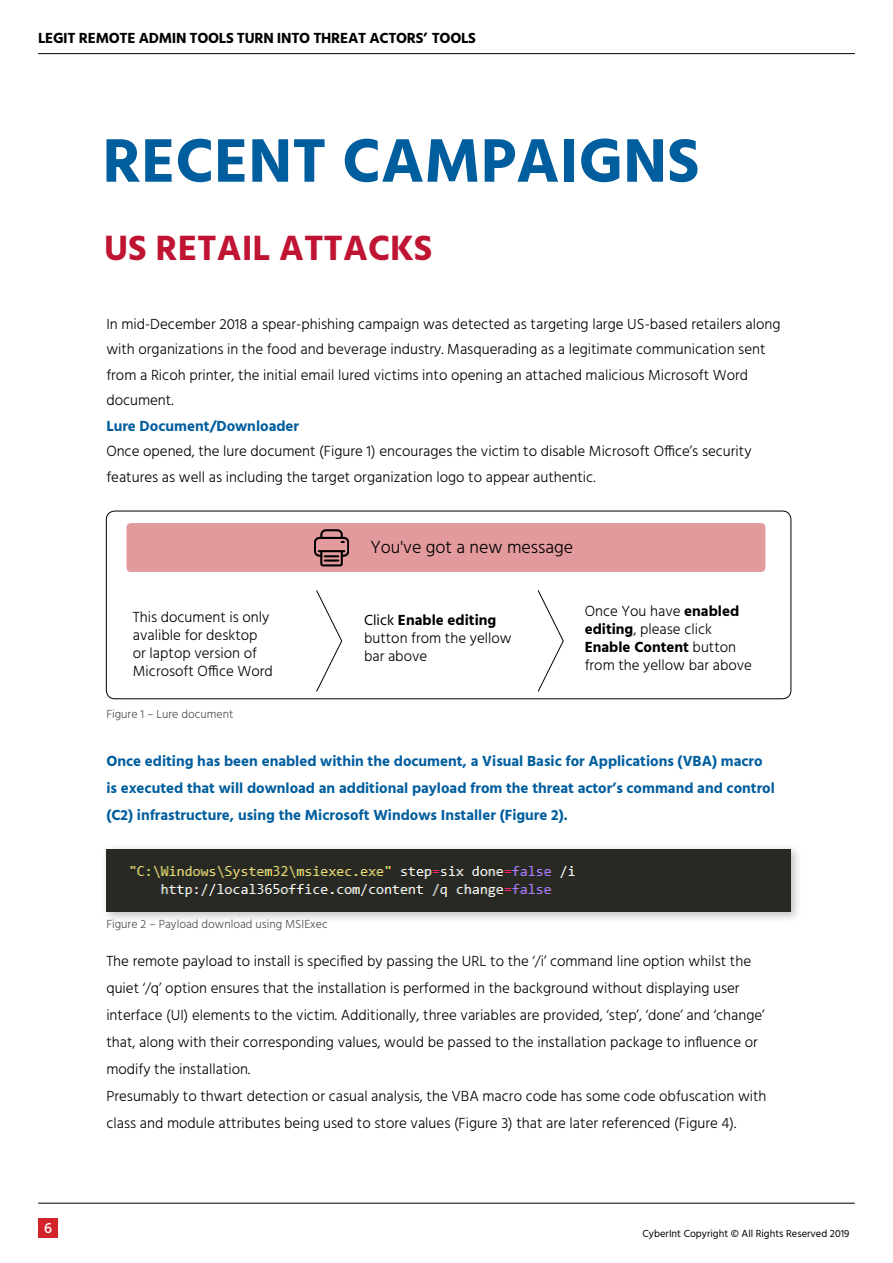
<style>
.page{position:relative;width:893px;height:1263px;background:#fff}
.page>*{position:absolute;margin:0;border:0;box-sizing:border-box;transform-origin:0 0}
.t1{font:700 63px "Hind";color:#005e9e}
.t2{font:700 36px "Hind";color:#c01433}
.t3{font:300 18px "Hind";color:#000}
.t4{font:300 15px/18px "Hind";color:#000}
.t5{font:700 15px/27px "Hind";color:#005e9e}
.t6{font:700 15px "Hind";letter-spacing:-.02em;color:#000}
.t7{font:500 15px "Hind";color:#fff}
.t8{font:300 12px "Hind";color:#4d4d4d}
.t9{font:10.5px "Hind";color:#000}
.s1{font-weight:400}
.s2{font-weight:700}
</style>
<div class="page">
<hr style="left:38px;top:53px;width:817px;height:1px;background:#000">
<hr style="left:38px;top:1203px;width:817px;height:1px;background:#000">
<div style="left:38px;top:1218px;width:20px;height:20px;background:#d2232a"></div>
<div style="left:106px;top:511px;width:685px;height:188px;border:1px solid #000;border-radius:9px"></div>
<div style="left:101px;top:843px;width:702px;height:80px;background:#000;opacity:.25"></div>
<div style="left:106px;top:849px;width:685px;height:62px;background:#282923"></div>
<img style="left:129px;top:866px;width:446px;height:31px">
<div style="left:126px;top:523px;width:639px;height:49px;background:#e29a9d;border-radius:4px"></div>
<svg style="left:314px;top:529px;width:35px;height:37px"></svg>
<svg style="left:316px;top:590px;width:27px;height:102px"></svg>
<svg style="left:537px;top:590px;width:27px;height:102px"></svg>
<p class="t6" style="left:38px;top:29px;width:439px">LEGIT REMOTE ADMIN TOOLS TURN INTO THREAT ACTORS’ TOOLS</p>
<h1 class="t1" style="left:102px;top:123px;width:598px">RECENT CAMPAIGNS</h1>
<h2 class="t2" style="left:104px;top:226px;width:330px">US RETAIL ATTACKS</h2>
<p class="t4" style="left:106px;top:312px;width:676px;line-height:25.5px">In mid-December 2018 a spear-phishing campaign was detected as targeting large US-based retailers along with organizations in the food and beverage industry. Masquerading as a legitimate communication sent from a Ricoh printer, the initial email lured victims into opening an attached malicious Microsoft Word document.</p>
<p class="t5" style="left:106px;top:412px;width:194px">Lure Document/Downloader</p>
<p class="t4" style="left:106px;top:439px;width:647px;line-height:25.5px">Once opened, the lure document (Figure 1) encourages the victim to disable Microsoft Office s’ security features as well as including the target organization logo to appear authentic.</p>
<p class="t3" style="left:370px;top:535px;width:204px">You've got a new message</p>
<p class="t4" style="left:133px;top:609px;width:141px">This document is only avalible for desktop or laptop version of<br>Microsoft Office Word</p>
<p class="t4" style="left:364px;top:611px;width:149px"><span class="s1">Click</span> <span class="s2">Enable editing </span>button from the yellow bar above</p>
<p class="t4" style="left:585px;top:602px;width:169px">Once You have <span class="s2">enabled editing</span>, please click<br><span class="s2">Enable Content</span> button from the yellow bar above</p>
<p class="t8" style="left:106px;top:706px;width:129px">Figure 1 – Lure document</p>
<p class="t5" style="left:106px;top:747px;width:670px">Once editing has been enabled within the document a, Visual Basic for Applications (VBA) macro is executed that will download an additional payload from the threat actor s’ command and control<br>C( 2) infrastructure, using the Microsoft Windows Installer (Figure .(2</p>
<p class="t8" style="left:106px;top:916px;width:223px">Figure 2 – Payload download using MSIExec</p>
<p class="t7" style="left:44px;top:1218px;width:9px">6</p>
<p class="t4" style="left:106px;top:948px;width:662px;line-height:27px">The remote payload to install is specified by passing the URL to the ’ i/‘ command line option whilst the quiet q/‘ ’ option ensures that the installation is performed in the background without displaying user interface (UI) elements to the victim. Additionally, three variables are provided ‘, step ‘,’ done’ and ‘change‘ that, along with their corresponding values, would be passed to the installation package to influence or modify the installation.<br>Presumably to thwart detection or casual analysis, the VBA macro code has some code obfuscation with class and module attributes being used to store values (Figure 3) that are later referenced (Figure . (4</p>
<p class="t9" style="left:643px;top:1227px;width:208px">CyberInt Copyright © All Rights Reserved 2019</p>
</div>
